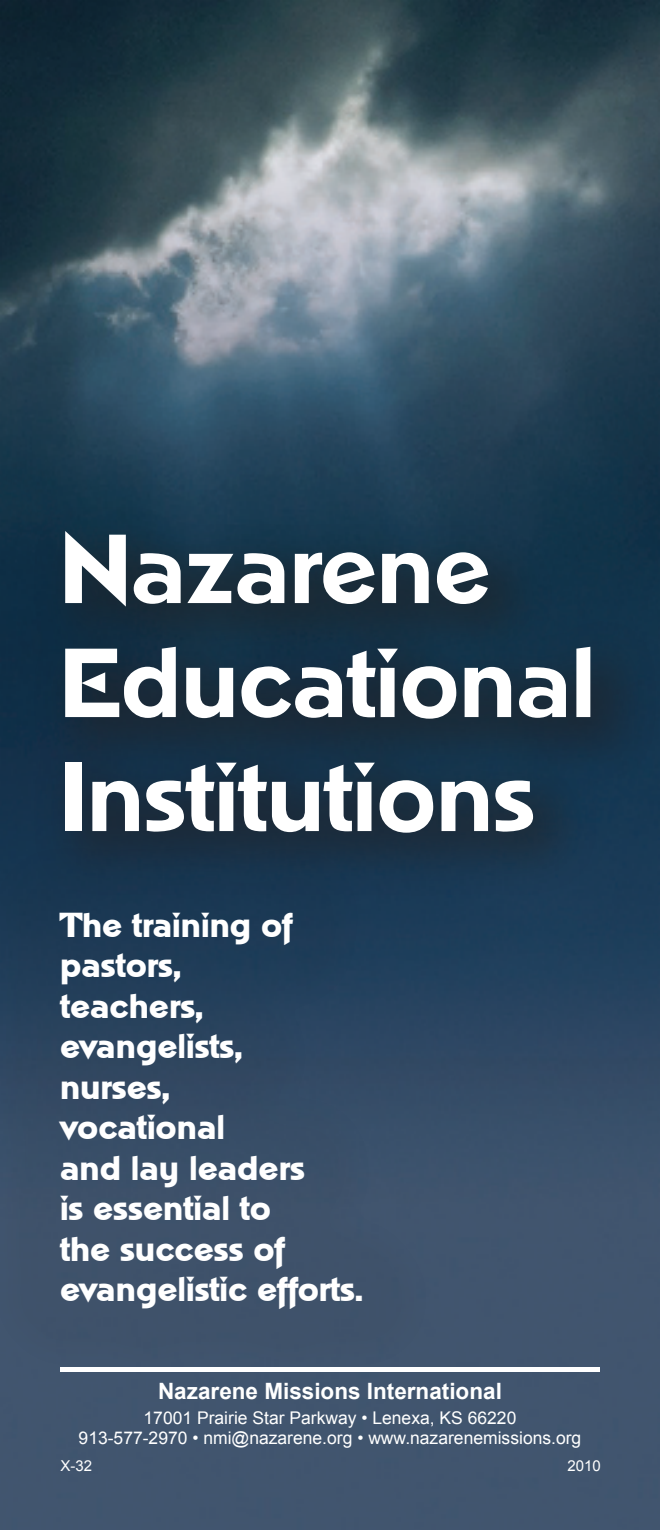
<style>
.page{position:relative;width:660px;height:1530px;background:#fff}
.page>*{position:absolute;margin:0;border:0;box-sizing:border-box;transform-origin:0 0}
.t1{font:95px "Napa SF Bold";color:#fff}
.t2{font:33.75px "Napa Heavy SF Bold";color:#fff}
.t3{font:700 22.5px "Arial";color:#fff}
.t4{font:17.5px "Arial";color:#fff}
.t5{font:15px "Arial";color:#fff}
</style>
<div class="page">
<img style="left:0;top:0;width:660px;height:1530px">
<div style="left:26px;top:497px;width:634px;height:408px;background:#231f20;opacity:.5"></div>
<div style="left:0;top:835px;width:438px;height:551px;background:#231f20;opacity:.05"></div>
<hr style="left:60px;top:1367px;width:540px;height:4px;background:#fff">
<p class="t1" style="left:60px;top:511px;width:432px">Nazarene</p>
<p class="t1" style="left:60px;top:625px;width:537px">Educational</p>
<p class="t1" style="left:60px;top:739px;width:477px">Institutions</p>
<p class="t2" style="left:60px;top:904px;width:234px">The training of</p>
<p class="t2" style="left:60px;top:945px;width:123px">pastors,</p>
<p class="t2" style="left:60px;top:985px;width:145px">teachers,</p>
<p class="t2" style="left:60px;top:1026px;width:184px">evangelists,</p>
<p class="t2" style="left:60px;top:1066px;width:111px">nurses,</p>
<p class="t2" style="left:60px;top:1107px;width:167px">vocational</p>
<p class="t2" style="left:60px;top:1147px;width:246px">and lay leaders</p>
<p class="t2" style="left:60px;top:1188px;width:213px">is essential to</p>
<p class="t2" style="left:60px;top:1228px;width:226px">the success of</p>
<p class="t2" style="left:60px;top:1269px;width:304px">evangelistic efforts.</p>
<p class="t3" style="left:158px;top:1376px;width:345px">Nazarene Missions International</p>
<p class="t4" style="left:144px;top:1406px;width:374px">17001 Prairie Star Parkway • Lenexa, KS 66220</p>
<p class="t4" style="left:79px;top:1426px;width:504px">913-577-2970 • nmi@nazarene.org • www.nazarenemissions.org</p>
<p class="t5" style="left:61px;top:1456px;width:33px">X-32</p>
<p class="t5" style="left:568px;top:1456px;width:35px">2010</p>
</div>
